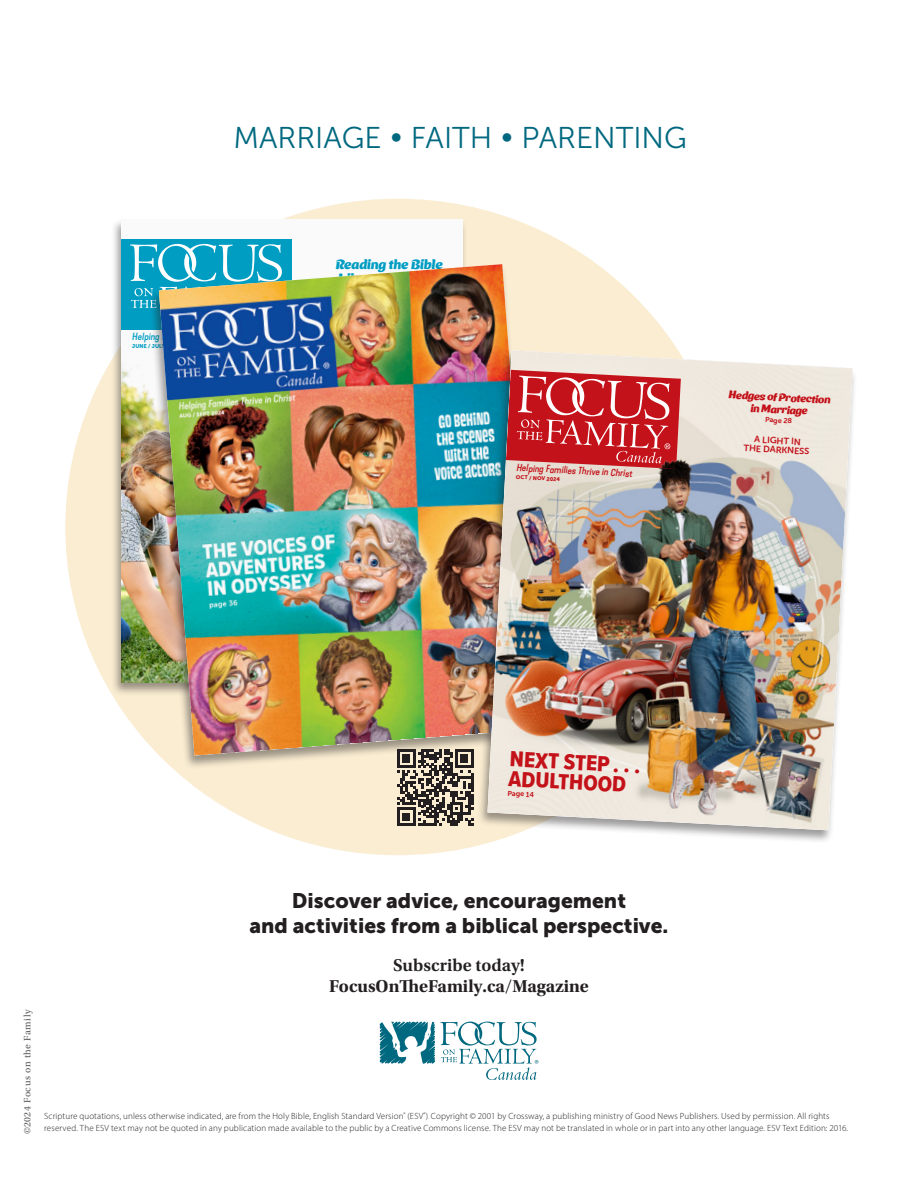
<style>
.page{position:relative;width:918px;height:1188px;background:#fff}
.page>*{position:absolute;margin:0;border:0;box-sizing:border-box;transform-origin:0 0}
.t1{font:30px "Museo Sans 300";color:#00687f}
.t2{font:22.65px/19.6px "Proxima Nova Cond Extrabld";color:#c4121a}
.t3{font:21px/25.2px "Museo Sans 900";color:#231f20;text-align:center}
.t4{font:18px "Utopia Std Bold Subh";color:#231f20}
.t5{font:600 18px "Utopia Std";color:#231f20}
.t6{font:13.5px "Ice Cream Slant";letter-spacing:-.01em;color:#009dc3}
.t7{font:10.95px/12.3px "Ice Cream Slant";color:#c4121a;text-align:center}
.t8{font:italic 500 expanded 9.75px "Kapra Neue";color:#c4121a}
.t9{font:9.75px "Utopia Std";letter-spacing:.06em;color:#57585a}
.t10{font:9.15px/9.1px "Museo Sans Rounded 700";color:#c4121a;text-align:center}
.t11{font:300 9px/12px "Myriad Pro";letter-spacing:.015em;color:#231f20}
.t12{font:7.35px "Museo Sans Rounded 700";color:#c4121a}
.t13{font:5.55px "Museo Sans Rounded 900";letter-spacing:.015em;color:#009dc3}
.t14{font:5.55px "Museo Sans Rounded 900";color:#c4121a}
.s1{font-size:5.25px}
</style>
<div class="page">
<svg style="left:379px;top:1021px;width:159px;height:59px"></svg>
<div style="left:65px;top:199px;width:665px;height:656px;background:#faedd2;border-radius:50%"></div>
<svg style="left:397px;top:769px;width:76px;height:57px"></svg>
<div style="left:110px;top:218px;width:357px;height:478px;background:#231f20;opacity:.45"></div>
<img style="left:121px;top:220px;width:342px;height:462px">
<div style="left:121px;top:239px;width:171px;height:91px;background:#009dc3"></div>
<svg style="left:130px;top:244px;width:151px;height:64px"></svg>
<div style="left:149px;top:263px;width:393px;height:506px;background:#231f20;opacity:.45"></div>
<img style="left:159px;top:264px;width:379px;height:492px">
<div style="left:477px;top:349px;width:380px;height:495px;background:#231f20;opacity:.45"></div>
<img style="left:487px;top:350px;width:366px;height:480px">
<img style="left:506px;top:350px;width:347px;height:128px">
<p class="t13" style="left:132px;top:343px;width:49px">JUNE / JULY 2024</p>
<p class="t1" style="left:234px;top:121px;width:455px">MARRIAGE • FAITH • PARENTING</p>
<h3 class="t6" style="left:336px;top:253px;width:109px">Reading the Bible</h3>
<p class="t8" style="left:517px;top:461px;width:118px;rotate:3deg">Helping Families Thrive in Christ</p>
<p class="t14" style="left:516px;top:474px;width:45px;rotate:3deg">OCT / NOV 2024</p>
<p class="t7" style="left:729px;top:387px;width:104px;rotate:3deg">Hedges of Protection in Marriage</p>
<p class="t12" style="left:765px;top:415px;width:29px;rotate:3deg">Page 28</p>
<p class="t10" style="left:744px;top:434px;width:67px;rotate:3deg">A LIGHT IN<br>THE DARKNESS</p>
<h2 class="t2" style="left:510px;top:749px;width:133px;rotate:3deg">NEXT STEP . . .<br>ADULTHOOD</h2>
<p class="t12" style="left:508px;top:789px;width:28px;rotate:3deg">Page 14</p>
<p class="t9" style="left:22px;top:1134px;width:126px;rotate:-90deg">©2024 Focus on the Family</p>
<p class="t3" style="left:250px;top:888px;width:420px">Discover advice, encouragement<br>and activities from a biblical perspective.</p>
<p class="t5" style="left:393px;top:955px;width:133px">Subscribe today!</p>
<p class="t4" style="left:329px;top:976px;width:261px">FocusOnTheFamily.ca/Magazine</p>
<p class="t11" style="left:44px;top:1110px;width:805px">Scripture quotations, unless otherwise indicated, are from the Holy Bible, English Standard Version<sup>®</sup> (ESV<sup>®</sup>)<span class="s1">.</span> Copyright © 2001 by Crossway, a publishing ministry of Good News Publishers. Used by permission. All rights reserved. The ESV text may not be quoted in any publication made available to the public by a Creative Commons license. The ESV may not be translated in whole or in part into any other language. ESV Text Edition: 2016.</p>
</div>
